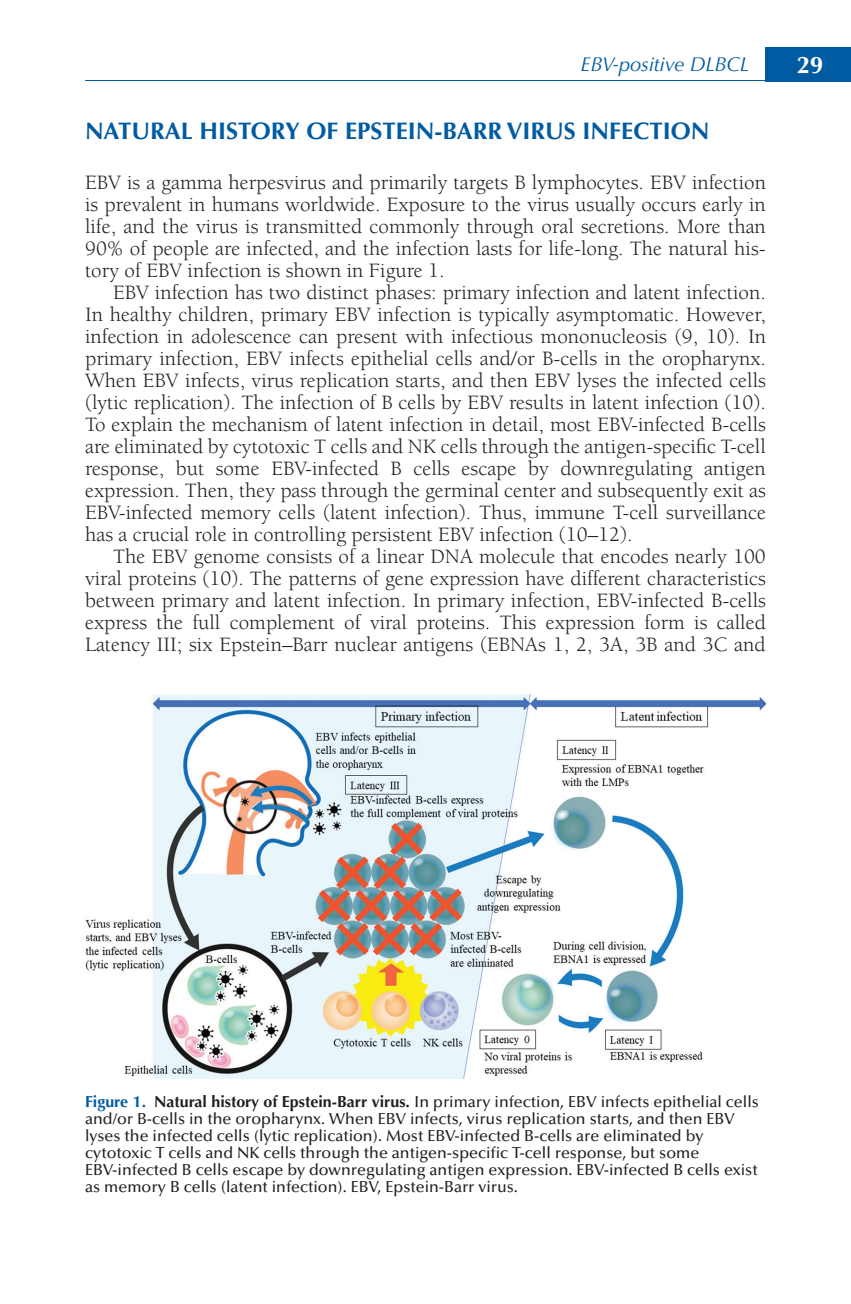
<style>
.page{position:relative;width:851px;height:1304px;background:#fff}
.page>*{position:absolute;margin:0;border:0;box-sizing:border-box;transform-origin:0 0}
.A_head{font:700 24px "Optima LT Std";color:#015ba2}
.t1{font:700 24px "Optima LT Std";color:#fff}
.Body_text_next{font:21px/22px "Berkeley Std";color:#231f20;text-align:justify}
.Body_text_first{font:21px/22px "Berkeley Std";color:#231f20;text-align:justify}
.t2{font:italic 20px "Optima LT Std";color:#015ba2}
.Figure_title{font:500 16px/17px "Optima LT Std";color:#231f20}
.s1{font-weight:700;color:#015ba2}
.s2{font-weight:700}
</style>
<div class="page">
<div style="left:765px;top:47px;width:85px;height:34px;background:#015ba2"></div>
<hr style="left:85px;top:80px;width:765px;height:1px;background:#015ba2">
<img style="left:85px;top:694px;width:680px;height:384px">
<p class="t2" style="left:580px;top:53px;width:170px">EBV-positive DLBCL</p>
<p class="t1" style="left:796px;top:51px;width:28px">29</p>
<p class="A_head" style="left:85px;top:117px;width:625px">NATURAL HISTORY OF EPSTEIN-BARR VIRUS INFECTION</p>
<p class="Body_text_first" style="left:85px;top:172px;width:682px">EBV is a gamma herpesvirus and primarily targets B lymphocytes. EBV infection is prevalent in humans worldwide. Exposure to the virus usually occurs early in life, and the virus is transmitted commonly through oral secretions. More than 90% of people are infected, and the infection lasts for life-long. The natural his&shy;tory of EBV infection is shown in Figure 1.</p>
<p class="Body_text_next" style="left:85px;top:282px;width:682px;text-indent:28px">EBV infection has two distinct phases: primary infection and latent infection.<br>In healthy children, primary EBV infection is typically asymptomatic. However, infection in adolescence can present with infectious mononucleosis (9, 10). In primary infection, EBV infects epithelial cells and/or B-cells in the oropharynx.<br>When EBV infects, virus replication starts, and then EBV lyses the infected cells (lytic replication). The infection of B cells by EBV results in latent infection (10).<br>To explain the mechanism of latent infection in detail, most EBV-infected B-cells are eliminated by cytotoxic T cells and NK cells through the antigen-specific T-cell response, but some EBV-infected B cells escape by downregulating antigen expression. Then, they pass through the germinal center and subsequently exit as EBV-infected memory cells (latent infection). Thus, immune T-cell surveillance has a crucial role in controlling persistent EBV infection (10–12).</p>
<p class="Body_text_next" style="left:85px;top:546px;width:682px;text-indent:28px">The EBV genome consists of a linear DNA molecule that encodes nearly 100 viral proteins (10). The patterns of gene expression have different characteristics between primary and latent infection. In primary infection, EBV-infected B-cells express the full complement of viral proteins. This expression form is called Latency III; six Epstein–Barr nuclear antigens (EBNAs 1, 2, 3A, 3B and 3C and</p>
<p class="Figure_title" style="left:85px;top:1094px;width:675px"><span class="s1">Figure 1.</span> <span class="s2">Natural history of Epstein-Barr virus.</span> In primary infection, EBV infects epithelial cells and/or B-cells in the oropharynx. When EBV infects, virus replication starts, and then EBV lyses the infected cells (lytic replication). Most EBV-infected B-cells are eliminated by cytotoxic T cells and NK cells through the antigen-specific T-cell response, but some EBV-infected B cells escape by downregulating antigen expression. EBV-infected B cells exist as memory B cells (latent infection). EBV, Epstein-Barr virus.</p>
</div>
